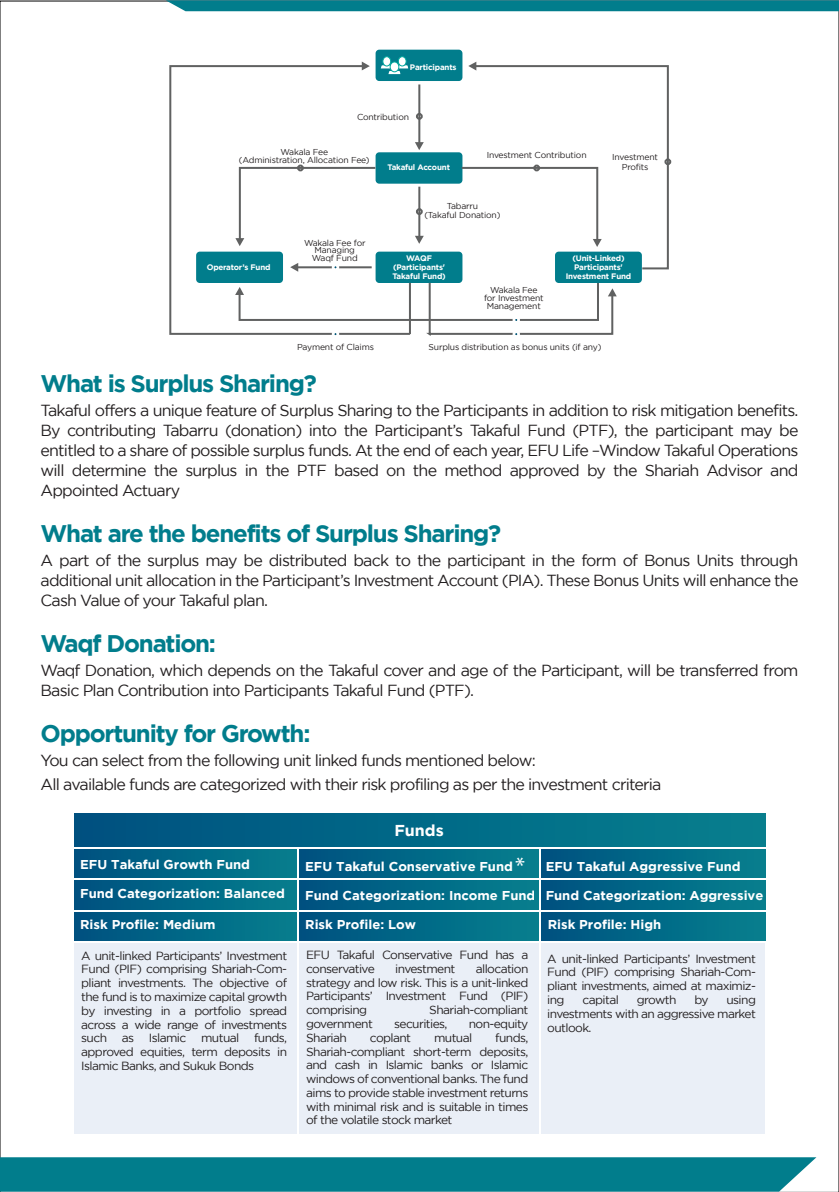
<style>
.page{position:relative;width:839px;height:1192px;background:#fff}
.page>*{position:absolute;margin:0;border:0;box-sizing:border-box;transform-origin:0 0}
.t1{font:700 24px "Gotham";letter-spacing:-.05em;color:#017d8c}
.t2{font:24px "Myriad Pro";color:#fff}
.t3{font:16px/20px "Gotham";letter-spacing:-.05em;color:#231f20;text-align:justify}
.t4{font:700 15.8px "Gotham";color:#fff}
.t5{font:700 12.8px "Gotham";color:#fff}
.t6{font:11.8px/13.8px "Gotham";letter-spacing:-.05em;color:#231f20;text-align:justify}
.t7{font:8.6px/8px "Gotham";letter-spacing:-.02em;color:#231f20;text-align:center}
.t8{font:700 8px/8.8px "Gotham";letter-spacing:-.02em;color:#fff;text-align:center}
</style>
<div class="page">
<div style="left:73px;top:812px;width:692px;height:35px;background:linear-gradient(to right,#005180,#06808e)"></div>
<div style="left:73px;top:849px;width:233px;height:29px;background:linear-gradient(to right,#005180,#05808e)"></div>
<div style="left:298px;top:849px;width:240px;height:29px;background:linear-gradient(to right,#005180,#06808e)"></div>
<div style="left:539px;top:849px;width:225px;height:29px;background:linear-gradient(to right,#005180,#06808e)"></div>
<hr style="left:538px;top:849px;width:2px;height:29px;background:#fff">
<div style="left:73px;top:880px;width:233px;height:30px;background:linear-gradient(to right,#005180,#05808e)"></div>
<div style="left:298px;top:880px;width:240px;height:30px;background:linear-gradient(to right,#005180,#06808e)"></div>
<div style="left:539px;top:880px;width:225px;height:30px;background:linear-gradient(to right,#005180,#06808e)"></div>
<svg style="left:297px;top:849px;width:7px;height:29px"></svg>
<svg style="left:765px;top:849px;width:1px;height:29px"></svg>
<hr style="left:297px;top:880px;width:1px;height:30px;background:#fff">
<hr style="left:538px;top:880px;width:2px;height:30px;background:#fff">
<div style="left:73px;top:911px;width:231px;height:30px;background:linear-gradient(to right,#005180,#05808e)"></div>
<div style="left:298px;top:911px;width:240px;height:30px;background:linear-gradient(to right,#005180,#06808e)"></div>
<div style="left:539px;top:911px;width:225px;height:30px;background:linear-gradient(to right,#005180,#06808e)"></div>
<hr style="left:297px;top:911px;width:1px;height:30px;background:#fff">
<hr style="left:538px;top:911px;width:2px;height:30px;background:#fff">
<div style="left:73px;top:941px;width:230px;height:192px;background:#eaeff7"></div>
<div style="left:298px;top:941px;width:240px;height:192px;background:#eaeff7"></div>
<div style="left:539px;top:941px;width:225px;height:192px;background:#eaeff7"></div>
<hr style="left:73px;top:941px;width:230px;height:1px;background:#fff">
<hr style="left:304px;top:941px;width:234px;height:1px;background:#fff">
<hr style="left:540px;top:941px;width:225px;height:1px;background:#fff">
<hr style="left:297px;top:941px;width:1px;height:192px;background:#fff">
<hr style="left:538px;top:941px;width:2px;height:192px;background:#fff">
<div style="left:375px;top:50px;width:87px;height:31px;background:#017d8c;border-radius:4px"></div>
<div style="left:375px;top:152px;width:87px;height:32px;background:#017d8c;border-radius:4px"></div>
<div style="left:554px;top:252px;width:87px;height:31px;background:#017d8c;border-radius:4px"></div>
<div style="left:375px;top:252px;width:87px;height:31px;background:#017d8c;border-radius:4px"></div>
<hr style="left:418px;top:84px;width:2px;height:62px;background:#606161">
<div style="left:415px;top:113px;width:7px;height:7px;border:2px solid #606161;border-radius:50%"></div>
<hr style="left:418px;top:187px;width:2px;height:53px;background:#606161">
<div style="left:415px;top:208px;width:7px;height:7px;border:2px solid #606161;border-radius:50%"></div>
<svg style="left:476px;top:64px;width:193px;height:206px"></svg>
<div style="left:664px;top:158px;width:7px;height:7px;border:2px solid #606161;border-radius:50%"></div>
<svg style="left:169px;top:64px;width:243px;height:271px"></svg>
<div style="left:331px;top:263px;width:8px;height:8px;border:3px solid #fff;border-radius:50%"></div>
<svg style="left:468px;top:62px;width:8px;height:9px"></svg>
<svg style="left:415px;top:236px;width:8px;height:8px"></svg>
<svg style="left:459px;top:166px;width:142px;height:81px"></svg>
<svg style="left:235px;top:166px;width:142px;height:80px"></svg>
<svg style="left:290px;top:263px;width:8px;height:9px"></svg>
<svg style="left:380px;top:65px;width:28px;height:9px"></svg>
<div style="left:390px;top:62px;width:8px;height:10px;background:#fff;border-radius:50%"></div>
<div style="left:389px;top:62px;width:10px;height:10px;border:1px solid #00a79e;border-radius:50%"></div>
<div style="left:382px;top:57px;width:8px;height:9px;background:#fff;border-radius:50%"></div>
<div style="left:382px;top:56px;width:9px;height:10px;border:1px solid #00a79e;border-radius:50%"></div>
<div style="left:398px;top:57px;width:8px;height:9px;background:#fff;border-radius:50%"></div>
<div style="left:398px;top:56px;width:8px;height:10px;border:1px solid #00a79e;border-radius:50%"></div>
<svg style="left:361px;top:62px;width:8px;height:8px"></svg>
<svg style="left:415px;top:142px;width:8px;height:8px"></svg>
<svg style="left:235px;top:281px;width:381px;height:55px"></svg>
<div style="left:512px;top:316px;width:7px;height:8px;border:3px solid #fff;border-radius:50%"></div>
<svg style="left:166px;top:0;width:672px;height:11px;background:#087e8d"></svg>
<div style="left:0;top:1157px;width:816px;height:34px;background:#017d8c"></div>
<p class="t8" style="left:410px;top:62px;width:48px">Participants</p>
<p class="t7" style="left:357px;top:113px;width:53px">Contribution</p>
<p class="t7" style="left:280px;top:148px;width:49px">Wakala Fee</p>
<p class="t7" style="left:239px;top:156px;width:132px">(Administration, Allocation Fee)</p>
<p class="t8" style="left:387px;top:163px;width:64px">Takaful Account</p>
<p class="t7" style="left:486px;top:151px;width:101px">Investment Contribution</p>
<p class="t7" style="left:424px;top:201px;width:78px;line-height:9.2px">Tabarru<br>(Takaful Donation)</p>
<p class="t7" style="left:612px;top:153px;width:47px;line-height:9.2px">Investment<br>Profits</p>
<p class="t7" style="left:304px;top:238px;width:63px">Wakala Fee for<br>Managing<br>Waqf Fund</p>
<p class="t8" style="left:207px;top:262px;width:65px">Operator’s Fund</p>
<p class="t8" style="left:565px;top:254px;width:67px">(Unit-Linked)<br>Participants'<br>Investment Fund</p>
<p class="t8" style="left:392px;top:254px;width:55px">WAQF (Participants'<br>Takaful Fund)</p>
<p class="t7" style="left:297px;top:343px;width:78px">Payment of Claims</p>
<p class="t7" style="left:484px;top:285px;width:61px">Wakala Fee for Investment<br>Management</p>
<p class="t7" style="left:428px;top:343px;width:174px">Surplus distribution as bonus units (if any)</p>
<h1 class="t1" style="left:40px;top:369px;width:278px">What is Surplus Sharing?</h1>
<p class="t3" style="left:40px;top:400px;width:759px">Takaful offers a unique feature of Surplus Sharing to the Participants in addition to risk mitigation benefits.<br>By contributing Tabarru (donation) into the Participant’s Takaful Fund (PTF), the participant may be entitled to a share of possible surplus funds. At the end of each year, EFU Life –Window Takaful Operations will determine the surplus in the PTF based on the method approved by the Shariah Advisor and Appointed Actuary</p>
<h1 class="t1" style="left:40px;top:519px;width:462px">What are the benefits of Surplus Sharing?</h1>
<p class="t3" style="left:40px;top:550px;width:759px">A part of the surplus may be distributed back to the participant in the form of Bonus Units through additional unit allocation in the Participant’s Investment Account (PIA). These Bonus Units will enhance the Cash Value of your Takaful plan.</p>
<h1 class="t1" style="left:40px;top:629px;width:177px">Waqf Donation:</h1>
<p class="t3" style="left:40px;top:660px;width:759px">Waqf Donation, which depends on the Takaful cover and age of the Participant, will be transferred from<br>Basic Plan Contribution into Participants Takaful Fund (PTF).</p>
<h1 class="t1" style="left:40px;top:719px;width:271px">Opportunity for Growth:</h1>
<p class="t3" style="left:40px;top:748px;width:622px;line-height:24px">You can select from the following unit linked funds mentioned below:<br>All available funds are categorized with their risk profiling as per the investment criteria</p>
<p class="t4" style="left:394px;top:821px;width:51px">Funds</p>
<p class="t5" style="left:80px;top:857px;width:171px">EFU Takaful Growth Fund</p>
<p class="t5" style="left:305px;top:859px;width:209px">EFU Takaful Conservative Fund</p>
<p class="t5" style="left:545px;top:859px;width:196px">EFU Takaful Aggressive Fund</p>
<p class="t5" style="left:80px;top:886px;width:206px">Fund Categorization: Balanced</p>
<p class="t5" style="left:305px;top:888px;width:459px">Fund Categorization: Income Fund Fund Categorization: Aggressive</p>
<p class="t5" style="left:80px;top:917px;width:137px">Risk Profile: Medium</p>
<p class="t5" style="left:305px;top:917px;width:112px">Risk Profile: Low</p>
<p class="t5" style="left:547px;top:917px;width:115px">Risk Profile: High</p>
<p class="t6" style="left:81px;top:948px;width:207px">A unit-linked Participants’ Investment Fund (PIF) comprising Shariah-Com&shy;pliant investments. The objective of the fund is to maximize capital growth by investing in a portfolio spread across a wide range of investments such as Islamic mutual funds, approved equities, term deposits in Islamic Banks, and Sukuk Bonds</p>
<p class="t6" style="left:306px;top:947px;width:223px">EFU Takaful Conservative Fund has a conservative</p>
<h1 class="t2" style="left:514px;top:851px;width:11px">*</h1>
<p class="t6" style="left:547px;top:951px;width:210px">A unit-linked Participants’ Investment Fund (PIF) comprising Shariah-Com&shy;pliant investments, aimed at maximiz&shy;ing</p>
<p class="t6" style="left:306px;top:961px;width:224px;text-indent:170px">allocation strategy and low risk. This is a unit-linked Participants’ Investment Fund (PIF) comprising</p>
<p class="t6" style="left:395px;top:961px;width:62px">investment</p>
<p class="t6" style="left:582px;top:992px;width:38px">capital</p>
<p class="t6" style="left:636px;top:992px;width:41px">growth</p>
<p class="t6" style="left:694px;top:992px;width:16px">by</p>
<p class="t6" style="left:547px;top:992px;width:210px;text-indent:179px">using investments with an aggressive market outlook.</p>
<p class="t6" style="left:429px;top:1003px;width:100px">Shariah-compliant</p>
<p class="t6" style="left:306px;top:1016px;width:68px">government</p>
<p class="t6" style="left:394px;top:1016px;width:55px">securities,</p>
<p class="t6" style="left:468px;top:1016px;width:61px">non-equity</p>
<p class="t6" style="left:306px;top:1030px;width:42px">Shariah</p>
<p class="t6" style="left:370px;top:1030px;width:43px">coplant</p>
<p class="t6" style="left:434px;top:1030px;width:40px">mutual</p>
<p class="t6" style="left:306px;top:1030px;width:224px;text-indent:189px">funds, Shariah-compliant short-term deposits, and cash in Islamic banks or Islamic windows of conventional banks. The fund aims to provide stable investment returns with minimal risk and is suitable in times of the volatile stock market</p>
</div>
